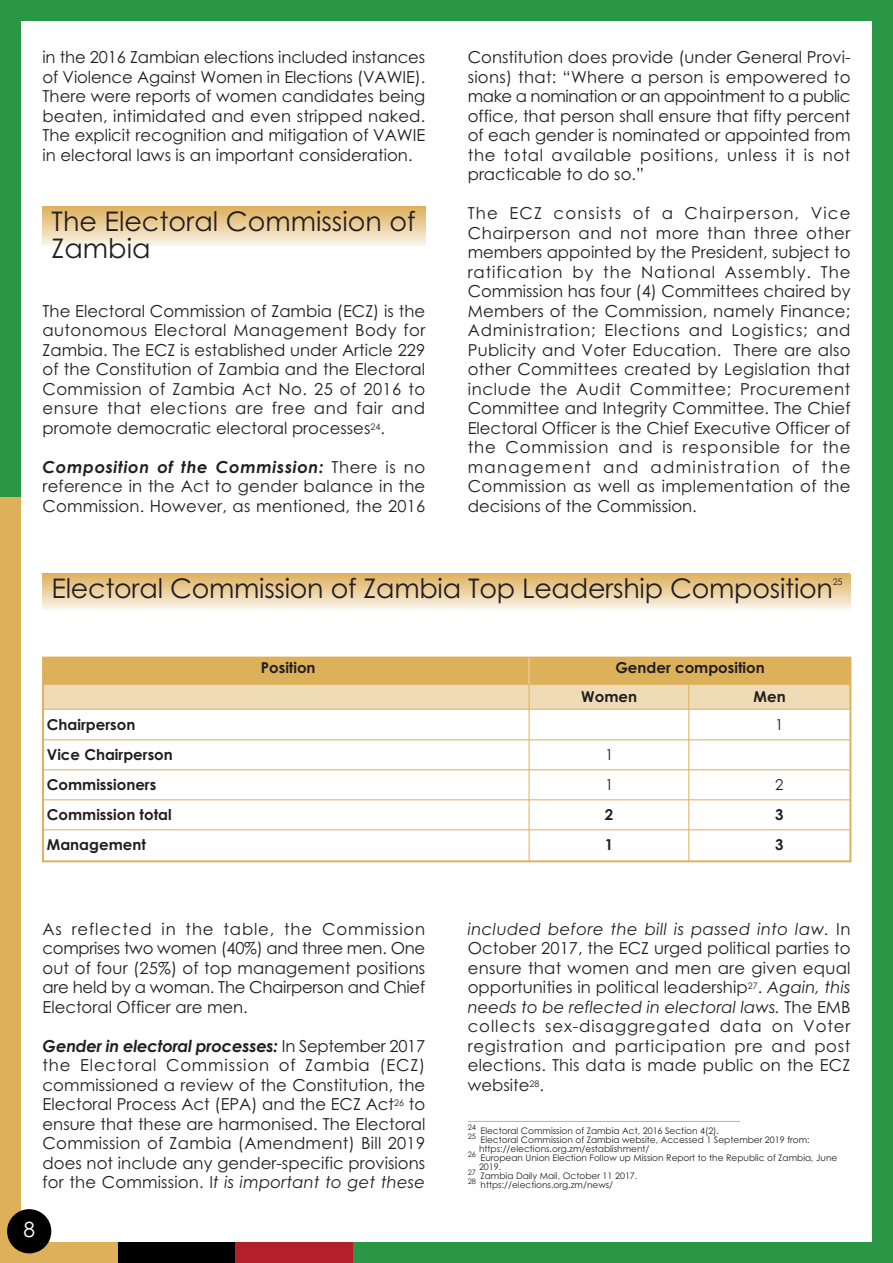
<style>
.page{position:relative;width:893px;height:1263px;background:#2a9747}
.page>*{position:absolute;margin:0;border:0;box-sizing:border-box;transform-origin:0 0}
.t1{font:27px/27px "Century Gothic";letter-spacing:-.01em;color:#231f20}
.t2{font:21px "Century Gothic";color:#fff}
.t3{font:16.5px/19.5px "Century Gothic";color:#231f20;text-align:justify}
.t4{font:700 15px/30px "Century Gothic";color:#231f20}
.t5{font:15px/30px "Century Gothic";color:#231f20}
.t6{font:9px/9px "Century Gothic";color:#231f20}
.t7{font:7.5px "Century Gothic";color:#231f20}
.s1{font-weight:700;font-style:italic}
.s2{font-style:italic}
</style>
<div class="page">
<div style="left:0;top:497px;width:118px;height:766px;background:#ddb05a"></div>
<div style="left:118px;top:497px;width:118px;height:766px;background:#000"></div>
<div style="left:236px;top:497px;width:117px;height:766px;background:#b51f2a"></div>
<div style="left:21px;top:21px;width:851px;height:1221px;background:#fff"></div>
<div style="left:7px;top:1209px;width:44px;height:44px;background:#000;border-radius:50%"></div>
<div style="left:43px;top:206px;width:382px;height:41px;background:linear-gradient(to bottom,#ddae59,#fbf7f0)"></div>
<div style="left:43px;top:573px;width:807px;height:38px;background:linear-gradient(to bottom,#ddae5a,#fbf6ed)"></div>
<div style="left:43px;top:658px;width:807px;height:51px;background:#efdbb6"></div>
<div style="left:42px;top:657px;width:809px;height:205px;border:2px solid #ddb05a"></div>
<hr style="left:43px;top:739px;width:807px;height:1px;background:#ddb05a">
<hr style="left:43px;top:709px;width:807px;height:1px;background:#ddb05a">
<hr style="left:43px;top:769px;width:807px;height:1px;background:#ddb05a">
<hr style="left:529px;top:684px;width:1px;height:177px;background:#ddb05a">
<hr style="left:688px;top:684px;width:1px;height:177px;background:#ddb05a">
<hr style="left:43px;top:799px;width:807px;height:1px;background:#ddb05a">
<hr style="left:43px;top:684px;width:807px;height:1px;background:#ddb05a">
<div style="left:43px;top:658px;width:807px;height:26px;background:#ddb05a"></div>
<svg style="left:529px;top:658px;width:1px;height:26px"></svg>
<hr style="left:43px;top:829px;width:807px;height:1px;background:#ddb05a">
<hr style="left:468px;top:1121px;width:272px;height:1px;background:#ddb05a">
<p class="t3" style="left:43px;top:49px;width:384px">in the 2016 Zambian elections included instances of Violence Against Women in Elections (VAWIE).<br>There were reports of women candidates being beaten, intimidated and even stripped naked.<br>The explicit recognition and mitigation of VAWIE in electoral laws is an important consideration.</p>
<h1 class="t1" style="left:52px;top:211px;width:366px">The Electoral Commission of<br>Zambia</h1>
<p class="t3" style="left:43px;top:303px;width:384px">The Electoral Commission of Zambia (ECZ) is the autonomous Electoral Management Body for Zambia. The ECZ is established under Article 229 of the Constitution of Zambia and the Electoral Commission of Zambia Act No. 25 of 2016 to ensure that elections are free and fair and promote democratic electoral processes<sup>24</sup>.</p>
<p class="t3" style="left:43px;top:459px;width:384px"><span class="s1">Composition of the Commission:</span> There is no reference in the Act to gender balance in the Commission. However, as mentioned, the 2016</p>
<p class="t3" style="left:468px;top:49px;width:384px">Constitution does provide (under General Provi&shy;sions) that: “Where a person is empowered to make a nomination or an appointment to a public office, that person shall ensure that fifty percent of each gender is nominated or appointed from the total available positions, unless it is not practicable to do so.”</p>
<p class="t3" style="left:468px;top:205px;width:384px">The ECZ consists of a Chairperson, Vice Chairperson and not more than three other members appointed by the President, subject to ratification by the National Assembly. The Commission has four (4) Committees chaired by Members of the Commission, namely Finance; Administration; Elections and Logistics; and Publicity and Voter Education. There are also other Committees created by Legislation that include the Audit Committee; Procurement Committee and Integrity Committee. The Chief Electoral Officer is the Chief Executive Officer of the Commission and is responsible for the management and administration of the Commission as well as implementation of the decisions of the Commission.</p>
<h1 class="t1" style="left:52px;top:577px;width:783px">Electoral Commission of Zambia Top Leadership Composition</h1>
<p class="t6" style="left:833px;top:578px;width:11px">25</p>
<p class="t4" style="left:261px;top:654px;width:56px">Position</p>
<p class="t4" style="left:615px;top:654px;width:151px">Gender composition</p>
<p class="t4" style="left:47px;top:711px;width:128px">Chairperson<br>Vice Chairperson<br>Commissioners<br>Commission total<br>Management</p>
<p class="t4" style="left:581px;top:683px;width:57px">Women</p>
<p class="t5" style="left:605px;top:741px;width:10px">1<br>1</p>
<p class="t4" style="left:605px;top:801px;width:10px">2<br>1</p>
<p class="t4" style="left:754px;top:683px;width:34px">Men</p>
<p class="t5" style="left:775px;top:711px;width:10px">1</p>
<p class="t5" style="left:775px;top:771px;width:10px">2</p>
<p class="t4" style="left:775px;top:801px;width:10px">3<br>3</p>
<p class="t3" style="left:43px;top:921px;width:384px">As reflected in the table, the Commission comprises two women (40%) and three men. One out of four (25%) of top management positions are held by a woman. The Chairperson and Chief Electoral Officer are men.</p>
<p class="t3" style="left:43px;top:1038px;width:384px"><span class="s1">Gender in electoral processes:</span> In September 2017 the Electoral Commission of Zambia (ECZ) commissioned a review of the Constitution, the Electoral Process Act (EPA) and the ECZ Act<sup>26</sup> to ensure that these are harmonised. The Electoral Commission of Zambia (Amendment) Bill 2019 does not include any gender-specific provisions for the Commission. I<span class="s2">t is important to get these</span></p>
<p class="t2" style="left:23px;top:1221px;width:13px">8</p>
<p class="t3" style="left:468px;top:921px;width:384px"><span class="s2">included before the bill is passed into law.</span> In October 2017, the ECZ urged political parties to ensure that women and men are given equal opportunities in political leadership<sup>27</sup>. <span class="s2">Again, this needs to be reflected in electoral laws.</span> The EMB collects sex-disaggregated data on Voter registration and participation pre and post elections. This data is made public on the ECZ website<sup>28</sup>.</p>
<p class="t7" style="left:468px;top:1124px;width:10px">24</p>
<p class="t6" style="left:480px;top:1127px;width:240px">Electoral Commission of Zambia Act, 2016 Section 4(2).</p>
<p class="t7" style="left:468px;top:1133px;width:10px">25</p>
<p class="t6" style="left:479px;top:1136px;width:332px">Electoral Commission of Zambia website, Accessed 1 September 2019 from: https://elections.org.zm/establishment/</p>
<p class="t7" style="left:468px;top:1151px;width:10px">26</p>
<p class="t6" style="left:479px;top:1154px;width:360px">European Union Election Follow up Mission Report to the Republic of Zambia, June<br>2019.</p>
<p class="t7" style="left:468px;top:1169px;width:10px">27</p>
<p class="t6" style="left:480px;top:1172px;width:158px">Zambia Daily Mail, October 11 2017.</p>
<p class="t7" style="left:468px;top:1178px;width:10px">28</p>
<p class="t6" style="left:480px;top:1181px;width:134px">https://elections.org.zm/news/</p>
</div>
